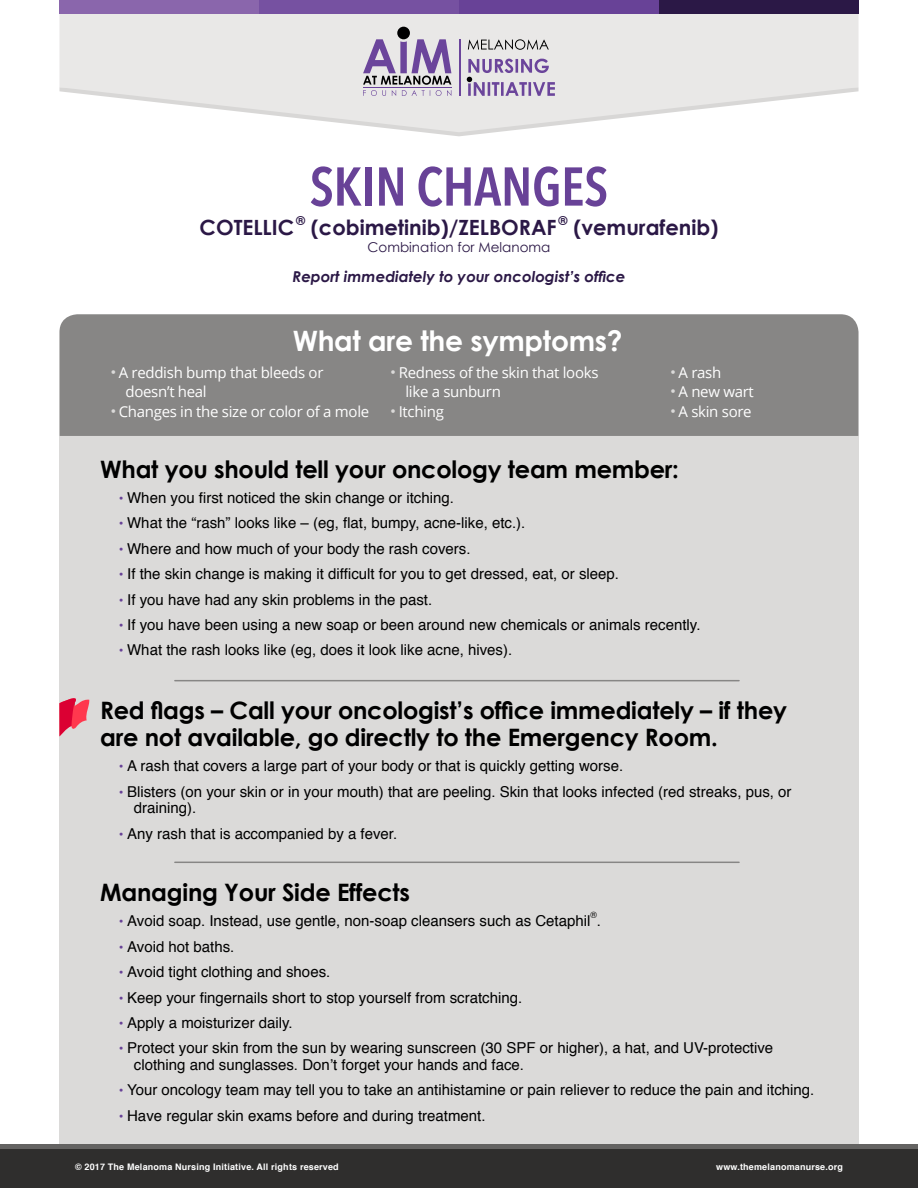
<style>
.page{position:relative;width:918px;height:1188px;background:#fff}
.page>*{position:absolute;margin:0;border:0;box-sizing:border-box;transform-origin:0 0}
.t1{font:600 54px "Avenir Next Condensed";letter-spacing:-.01em;color:#684297}
.t2{font:700 28.05px "Century Gothic";letter-spacing:-.01em;color:#fff}
.t3{font:700 24px/27px "Century Gothic";letter-spacing:-.01em;color:#000}
.t4{font:700 21px "Century Gothic";color:#2b1846}
.t5{font:15px/16.5px "Helvetica";color:#000}
.t6{font:15px/19.5px "Open Sans";letter-spacing:-.02em;color:#fff}
.t7{font:italic 700 15px "Century Gothic";color:#2b1846}
.t8{font:13.5px "Century Gothic";color:#2b1846}
.t9{font:700 12.3px "Century Gothic";color:#2b1846}
.t10{font:700 9px "Helvetica";letter-spacing:.02em;color:#fff}
.t11{font:8.7px "Helvetica";color:#000}
.s1{font-family:"Helvetica";font-size:16.5px;color:#dbdad9}
.s2{font-size:13.5px;color:#684297}
</style>
<div class="page">
<div style="left:59px;top:436px;width:800px;height:717px;background:#dbdad9"></div>
<div style="left:0;top:1149px;width:918px;height:39px;background:#2f2e2d"></div>
<div style="left:0;top:1144px;width:918px;height:5px;background:#646362"></div>
<div style="left:59px;top:14px;width:800px;height:25px;background:#e9e8e7"></div>
<div style="left:59px;top:0;width:200px;height:14px;background:#8a66ac"></div>
<div style="left:259px;top:0;width:200px;height:14px;background:#7651a1"></div>
<div style="left:659px;top:0;width:200px;height:14px;background:#2b1846"></div>
<div style="left:459px;top:0;width:200px;height:14px;background:#684297"></div>
<div style="left:397px;top:27px;width:13px;height:12px;background:#000;border-radius:50%"></div>
<svg style="left:59px;top:39px;width:800px;height:97px"></svg>
<hr style="left:175px;top:680px;width:564px;height:1px;background:#878685">
<hr style="left:175px;top:862px;width:564px;height:1px;background:#878685">
<div style="left:59px;top:314px;width:800px;height:122px;background:#878685"></div>
<svg style="left:59px;top:698px;width:31px;height:38px"></svg>
<h1 class="t1" style="left:310px;top:140px;width:300px">SKIN CHANGES</h1>
<h3 class="t4" style="left:200px;top:212px;width:96px">COTELLIC</h3>
<p class="t9" style="left:296px;top:211px;width:11px">®</p>
<h3 class="t4" style="left:311px;top:212px;width:247px">(cobimetinib)/ZELBORAF</h3>
<p class="t9" style="left:559px;top:211px;width:11px">®</p>
<h3 class="t4" style="left:573px;top:212px;width:146px">(vemurafenib)</h3>
<p class="t8" style="left:368px;top:237px;width:184px">Combination for Melanoma</p>
<p class="t7" style="left:293px;top:265px;width:334px">Report immediately to your oncologist’s office</p>
<h2 class="t2" style="left:293px;top:319px;width:331px">What are the symptoms?</h2>
<p class="t6" style="left:126px;top:362px;width:199px;text-indent:-15px"><span class="s1">•</span> A reddish bump that bleeds or doesn’t heal</p>
<p class="t6" style="left:110px;top:401px;width:260px"><span class="s1">•</span> Changes in the size or color of a mole</p>
<p class="t6" style="left:405px;top:362px;width:195px;text-indent:-15px"><span class="s1">•</span> Redness of the skin that looks like a sunburn</p>
<p class="t6" style="left:390px;top:401px;width:55px"><span class="s1">•</span> Itching</p>
<p class="t6" style="left:670px;top:362px;width:53px"><span class="s1">•</span> A rash</p>
<p class="t6" style="left:670px;top:381px;width:85px"><span class="s1">•</span> A new wart</p>
<p class="t6" style="left:670px;top:401px;width:83px"><span class="s1">•</span> A skin sore</p>
<h3 class="t3" style="left:100px;top:454px;width:580px">What you should tell your oncology team member:</h3>
<p class="t5" style="left:119px;top:490px;width:337px"><span class="s2">•</span> When you first noticed the skin change or itching.</p>
<p class="t5" style="left:119px;top:515px;width:408px"><span class="s2">•</span> What the “rash” looks like – (eg, flat, bumpy, acne-like, etc.).</p>
<p class="t5" style="left:119px;top:541px;width:353px"><span class="s2">•</span> Where and how much of your body the rash covers.</p>
<p class="t5" style="left:119px;top:566px;width:502px"><span class="s2">•</span> If the skin change is making it difficult for you to get dressed, eat, or sleep.</p>
<p class="t5" style="left:119px;top:592px;width:315px"><span class="s2">•</span> If you have had any skin problems in the past.</p>
<p class="t5" style="left:119px;top:617px;width:583px"><span class="s2">•</span> If you have been using a new soap or been around new chemicals or animals recently.</p>
<p class="t5" style="left:119px;top:642px;width:395px"><span class="s2">•</span> What the rash looks like (eg, does it look like acne, hives).</p>
<h3 class="t3" style="left:100px;top:696px;width:688px">Red flags – Call your oncologist’s office immediately – if they are not available, go directly to the Emergency Room.</h3>
<p class="t5" style="left:119px;top:758px;width:506px"><span class="s2">•</span> A rash that covers a large part of your body or that is quickly getting worse.</p>
<p class="t5" style="left:134px;top:784px;width:659px;text-indent:-15px"><span class="s2">•</span> Blisters (on your skin or in your mouth) that are peeling. Skin that looks infected (red streaks, pus, or draining).</p>
<p class="t5" style="left:119px;top:826px;width:280px"><span class="s2">•</span> Any rash that is accompanied by a fever.</p>
<h3 class="t3" style="left:100px;top:878px;width:311px">Managing Your Side Effects</h3>
<p class="t5" style="left:119px;top:913px;width:484px"><span class="s2">•</span> Avoid soap. Instead, use gentle, non-soap cleansers such as Cetaphil .</p>
<p class="t11" style="left:591px;top:909px;width:8px">®</p>
<p class="t5" style="left:119px;top:939px;width:117px"><span class="s2">•</span> Avoid hot baths.</p>
<p class="t5" style="left:119px;top:964px;width:213px"><span class="s2">•</span> Avoid tight clothing and shoes.</p>
<p class="t5" style="left:119px;top:989px;width:405px"><span class="s2">•</span> Keep your fingernails short to stop yourself from scratching.</p>
<p class="t5" style="left:119px;top:1015px;width:175px"><span class="s2">•</span> Apply a moisturizer daily.</p>
<p class="t5" style="left:134px;top:1040px;width:641px;text-indent:-15px"><span class="s2">•</span> Protect your skin from the sun by wearing sunscreen (30 SPF or higher), a hat, and UV-protective clothing and sunglasses. Don’t forget your hands and face.</p>
<p class="t5" style="left:119px;top:1082px;width:697px"><span class="s2">•</span> Your oncology team may tell you to take an antihistamine or pain reliever to reduce the pain and itching.</p>
<p class="t5" style="left:119px;top:1108px;width:368px"><span class="s2">•</span> Have regular skin exams before and during treatment.</p>
<p class="t10" style="left:75px;top:1159px;width:265px">© 2017 The Melanoma Nursing Initiative. All rights reserved</p>
<p class="t10" style="left:716px;top:1159px;width:128px">www.themelanomanurse.org</p>
</div>
